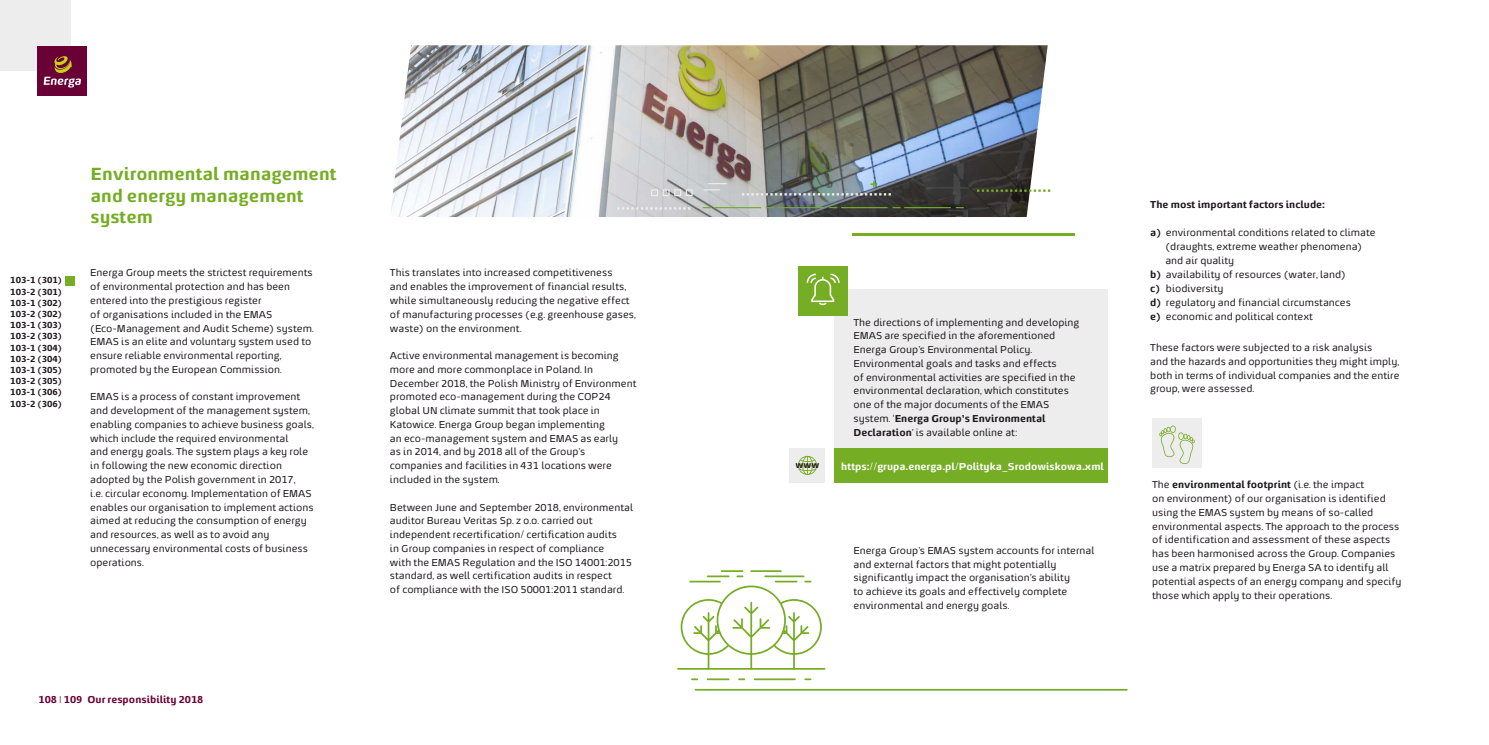
<style>
.page{position:relative;width:1489px;height:745px;background:#fff}
.page>*{position:absolute;margin:0;border:0;box-sizing:border-box;transform-origin:0 0}
.t1{font:700 17.5px/21.5px "Energa";color:#75ad24}
.t2{font:10px/13.8px "Energa";color:#1c171c}
.t3{font:700 10px "Energa";color:#fff}
.t4{font:700 10px "Energa";color:#1c171c}
.t5{font:700 10px "Energa";color:#690036}
.t6{font:700 9.12px "Energa";color:#1c171c}
.t7{font:700 8.75px/11.2px "Energa";color:#1c171c;text-align:justify}
.s1{font-weight:700}
</style>
<div class="page">
<div style="left:0;top:0;width:70px;height:71px;background:#ededed"></div>
<div style="left:38px;top:46px;width:49px;height:49px;background:#690036"></div>
<svg style="left:44px;top:56px;width:37px;height:31px"></svg>
<img style="left:391px;top:45px;width:656px;height:172px">
<hr style="left:852px;top:232px;width:223px;height:3px;background:#75ad24">
<svg style="left:617px;top:207px;width:73px;height:2px"></svg>
<svg style="left:977px;top:189px;width:73px;height:3px"></svg>
<hr style="left:714px;top:207px;width:47px;height:1px;background:#75ad24">
<hr style="left:777px;top:207px;width:47px;height:1px;background:#75ad24">
<hr style="left:840px;top:207px;width:47px;height:1px;background:#75ad24">
<hr style="left:903px;top:207px;width:48px;height:1px;background:#75ad24">
<svg style="left:703px;top:183px;width:24px;height:7px"></svg>
<svg style="left:651px;top:189px;width:41px;height:7px"></svg>
<svg style="left:742px;top:181px;width:148px;height:14px"></svg>
<div style="left:834px;top:289px;width:273px;height:159px;background:#ededed"></div>
<div style="left:798px;top:265px;width:49px;height:50px;background:#75ad24"></div>
<svg style="left:806px;top:273px;width:34px;height:33px"></svg>
<div style="left:834px;top:448px;width:273px;height:34px;background:#75ad24"></div>
<div style="left:789px;top:448px;width:36px;height:34px;background:#ededed"></div>
<svg style="left:798px;top:455px;width:19px;height:19px"></svg>
<div style="left:1152px;top:418px;width:49px;height:49px;background:#ededed"></div>
<svg style="left:1159px;top:425px;width:35px;height:38px"></svg>
<hr style="left:677px;top:667px;width:148px;height:2px;background:#75ad24">
<hr style="left:753px;top:678px;width:42px;height:1px;background:#75ad24">
<svg style="left:707px;top:678px;width:22px;height:1px"></svg>
<hr style="left:694px;top:688px;width:433px;height:2px;background:#75ad24">
<svg style="left:680px;top:570px;width:141px;height:98px"></svg>
<hr style="left:706px;top:575px;width:23px;height:2px;background:#75ad24">
<div style="left:65px;top:276px;width:9px;height:9px;background:#75ad24"></div>
<p class="t7" style="left:10px;top:275px;width:53px">103-1 (301)<br>103-2 (301)<br>103-1 (302)<br>103-2 (302)<br>103-1 (303)<br>103-2 (303)<br>103-1 (304)<br>103-2 (304)<br>103-1 (305)<br>103-2 (305)<br>103-1 (306)<br>103-2 (306)</p>
<h1 class="t1" style="left:90px;top:164px;width:248px">Environmental management and energy management system</h1>
<p class="t2" style="left:90px;top:266px;width:225px">Energa Group meets the strictest requirements of environmental protection and has been entered into the prestigious register<br>of organisations included in the EMAS (Eco-Management and Audit Scheme) system.<br>EMAS is an elite and voluntary system used to ensure reliable environmental reporting, promoted by the European Commission.</p>
<p class="t2" style="left:90px;top:390px;width:225px">EMAS is a process of constant improvement and development of the management system, enabling companies to achieve business goals, which include the required environmental<br>and energy goals. The system plays a key role in following the new economic direction adopted by the Polish government in 2017,<br>i.e. circular economy. Implementation of EMAS enables our organisation to implement actions aimed at reducing the consumption of energy and resources, as well as to avoid any unnecessary environmental costs of business operations.</p>
<p class="t5" style="left:87px;top:694px;width:117px">Our responsibility 2018</p>
<p class="t5" style="left:39px;top:694px;width:45px">108 | 109</p>
<p class="t2" style="left:390px;top:266px;width:247px">This translates into increased competitiveness<br>and enables the improvement of financial results, while simultaneously reducing the negative effect of manufacturing processes (e.g. greenhouse gases, waste) on the environment.</p>
<p class="t2" style="left:390px;top:349px;width:248px">Active environmental management is becoming more and more commonplace in Poland. In December 2018, the Polish Ministry of Environment promoted eco-management during the COP24 global UN climate summit that took place in Katowice. Energa Group began implementing<br>an eco-management system and EMAS as early<br>as in 2014, and by 2018 all of the Group’s companies and facilities in 431 locations were included in the system.</p>
<p class="t2" style="left:390px;top:500px;width:245px">Between June and September 2018, environmental auditor Bureau Veritas Sp. z o.o. carried out independent recertification/ certification audits<br>in Group companies in respect of compliance<br>with the EMAS Regulation and the ISO 14001:2015 standard, as well certification audits in respect<br>of compliance with the ISO 50001:2011 standard.</p>
<p class="t2" style="left:853px;top:315px;width:227px">The directions of implementing and developing EMAS are specified in the aforementioned Energa Group’s Environmental Policy.<br>Environmental goals and tasks and effects<br>of environmental activities are specified in the environmental declaration, which constitutes one of the major documents of the EMAS system. ‘<span class="s1">Energa Group’s Environmental Declaration</span>’ is available online at:</p>
<p class="t6" style="left:795px;top:460px;width:25px">www</p>
<p class="t3" style="left:841px;top:461px;width:264px">https://grupa.energa.pl/Polityka_Srodowiskowa.xml</p>
<p class="t2" style="left:853px;top:543px;width:242px">Energa Group’s EMAS system accounts for internal and external factors that might potentially significantly impact the organisation’s ability<br>to achieve its goals and effectively complete environmental and energy goals.</p>
<p class="t4" style="left:1150px;top:200px;width:176px">The most important factors include:</p>
<p class="t2" style="left:1150px;top:226px;width:227px"><span class="s1">a)</span> environmental conditions related to climate</p>
<p class="t2" style="left:1165px;top:240px;width:198px">(draughts, extreme weather phenomena)</p>
<p class="t2" style="left:1165px;top:254px;width:70px">and air quality</p>
<p class="t2" style="left:1150px;top:268px;width:197px"><span class="s1">b)</span> availability of resources (water, land)</p>
<p class="t2" style="left:1150px;top:282px;width:75px"><span class="s1">c)</span> biodiversity</p>
<p class="t2" style="left:1150px;top:296px;width:202px"><span class="s1">d)</span> regulatory and financial circumstances</p>
<p class="t2" style="left:1150px;top:310px;width:164px"><span class="s1">e)</span> economic and political context</p>
<p class="t2" style="left:1150px;top:341px;width:251px">These factors were subjected to a risk analysis<br>and the hazards and opportunities they might imply, both in terms of individual companies and the entire group, were assessed.</p>
<p class="t2" style="left:1152px;top:478px;width:251px">The <span class="s1">environmental footprint</span> (i.e. the impact<br>on environment) of our organisation is identified using the EMAS system by means of so-called environmental aspects. The approach to the process of identification and assessment of these aspects has been harmonised across the Group. Companies use a matrix prepared by Energa SA to identify all potential aspects of an energy company and specify those which apply to their operations.</p>
</div>
